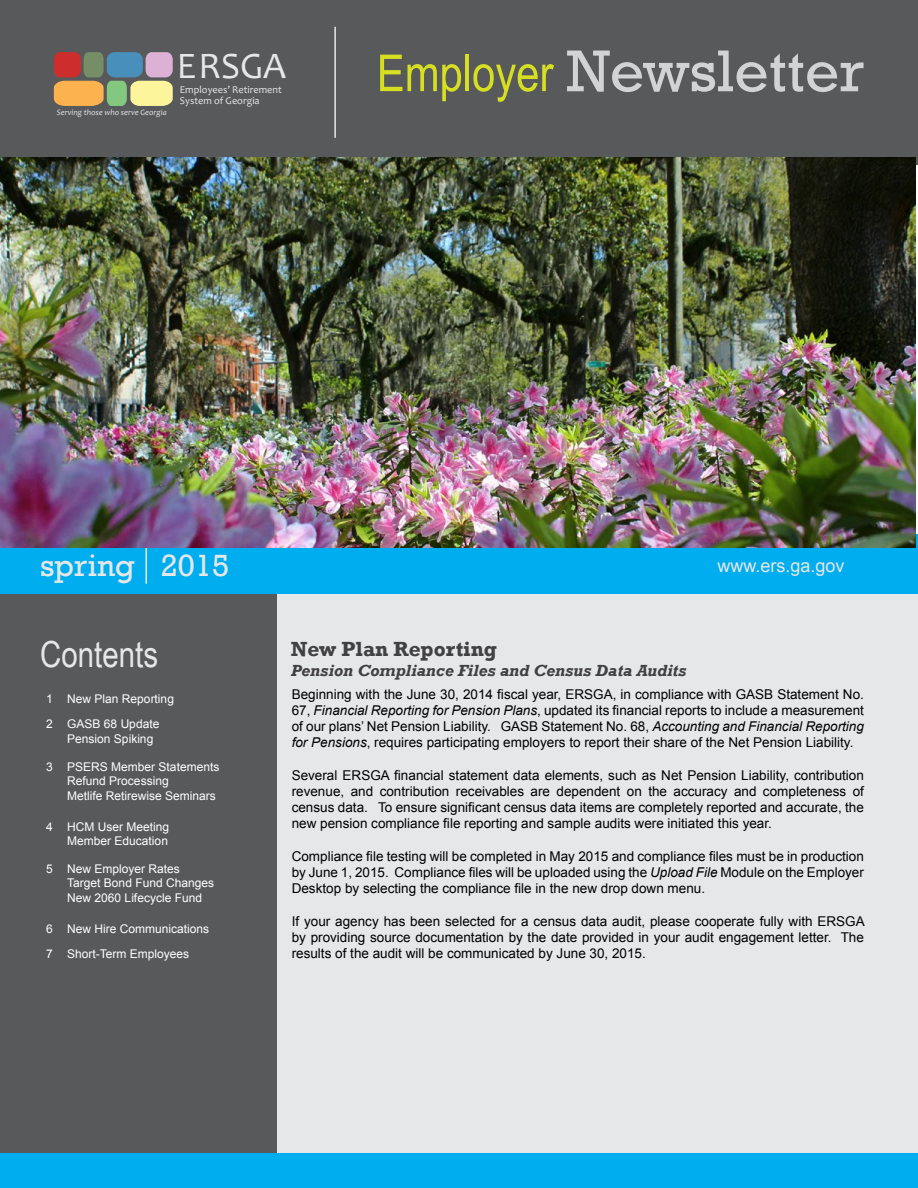
<style>
.page{position:relative;width:918px;height:1188px;background:#fff}
.page>*{position:absolute;margin:0;border:0;box-sizing:border-box;transform-origin:0 0}
.t1{font:60px "Rockwell";color:#d1d3d4}
.t2{font:37.8px "Candara";color:#e6e7e8}
.t3{font:36px "Arial Narrow";color:#e6e7e8}
.t4{font:31.5px "Rockwell";color:#e6e7e8}
.t5{font:700 21px "Rockwell";color:#414042}
.t6{font:18px "Arial";color:#e6e7e8}
.t7{font:italic 700 16.5px "Rockwell";color:#414042}
.t8{font:13.5px/16.2px "Arial";color:#000;text-align:justify}
.t9{font:12px/14.4px "Arial";color:#fff}
.t10{font:10.5px/10.5px "Candara";color:#e6e7e8}
.t11{font:italic 8.4px "Candara";color:#e6e7e8}
.s1{color:#e1e1e1}
.s2{font-family:"Arial Narrow";font-size:51px;color:#d7df23}
.s3{font-style:italic}
</style>
<div class="page">
<div style="left:0;top:0;width:918px;height:165px;background:#58595b"></div>
<hr style="left:334px;top:27px;width:2px;height:111px;background:#e6e7e8">
<svg style="left:54px;top:52px;width:119px;height:54px;background:#ac997a"></svg>
<div style="left:0;top:594px;width:918px;height:594px;background:#58595b"></div>
<div style="left:277px;top:594px;width:641px;height:559px;background:#e6e7e8"></div>
<div style="left:0;top:534px;width:918px;height:60px;background:#00aeef"></div>
<div style="left:0;top:1154px;width:918px;height:34px;background:#00aeef"></div>
<hr style="left:145px;top:545px;width:2px;height:39px;background:#e6e7e8">
<img style="left:0;top:157px;width:916px;height:390px">
<p class="t11" style="left:57px;top:107px;width:111px"><span class="s1">S</span>erving those who serve Georgia</p>
<h2 class="t2" style="left:177px;top:43px;width:111px">ERSGA</h2>
<p class="t10" style="left:180px;top:85px;width:103px">Employees’ Retirement<br>System of Georgia</p>
<h1 class="t1" style="left:377px;top:36px;width:489px"><span class="s2">Employer</span> Newsletter</h1>
<h3 class="t4" style="left:40px;top:547px;width:191px">spring 2015</h3>
<h3 class="t6" style="left:718px;top:553px;width:129px">www.ers.ga.gov</h3>
<h3 class="t3" style="left:40px;top:627px;width:120px">Contents</h3>
<p class="t9" style="left:46px;top:686px;width:129px;line-height:25.5px">1 New Plan Reporting<br>2 GASB 68 Update</p>
<p class="t9" style="left:67px;top:732px;width:88px">Pension Spiking</p>
<p class="t9" style="left:67px;top:760px;width:154px;text-indent:-21px">3 PSERS Member Statements<br>Refund Processing<br>Metlife Retirewise Seminars</p>
<p class="t9" style="left:46px;top:819px;width:125px;text-align:right">4 HCM User Meeting<br>Member Education</p>
<p class="t9" style="left:67px;top:862px;width:148px;text-indent:-21px">5 New Employer Rates<br>Target Bond Fund Changes<br>New 2060 Lifecycle Fund</p>
<p class="t9" style="left:46px;top:916px;width:165px;line-height:25.5px">6 New Hire Communications<br>7 Short-Term Employees</p>
<h3 class="t5" style="left:291px;top:636px;width:208px">New Plan Reporting</h3>
<p class="t7" style="left:291px;top:660px;width:397px">Pension Compliance Files and Census Data Audits</p>
<p class="t8" style="left:292px;top:686px;width:574px">Beginning with the June 30, 2014 fiscal year, ERSGA, in compliance with GASB Statement No.<br>67, <span class="s3">Financial Reporting for Pension Plans</span>, updated its financial reports to include a measurement of our plans’ Net Pension Liability. GASB Statement No. 68, <span class="s3">Accounting and Financial Reporting for Pensions</span>, requires participating employers to report their share of the Net Pension Liability.</p>
<p class="t8" style="left:292px;top:767px;width:574px">Several ERSGA financial statement data elements, such as Net Pension Liability, contribution revenue, and contribution receivables are dependent on the accuracy and completeness of census data. To ensure significant census data items are completely reported and accurate, the new pension compliance file reporting and sample audits were initiated this year.</p>
<p class="t8" style="left:292px;top:848px;width:574px">Compliance file testing will be completed in May 2015 and compliance files must be in production by June 1, 2015. Compliance files will be uploaded using the <span class="s3">Upload File</span> Module on the Employer Desktop by selecting the compliance file in the new drop down menu.</p>
<p class="t8" style="left:292px;top:913px;width:575px">If your agency has been selected for a census data audit, please cooperate fully with ERSGA by providing source documentation by the date provided in your audit engagement letter. The results of the audit will be communicated by June 30, 2015.</p>
</div>
